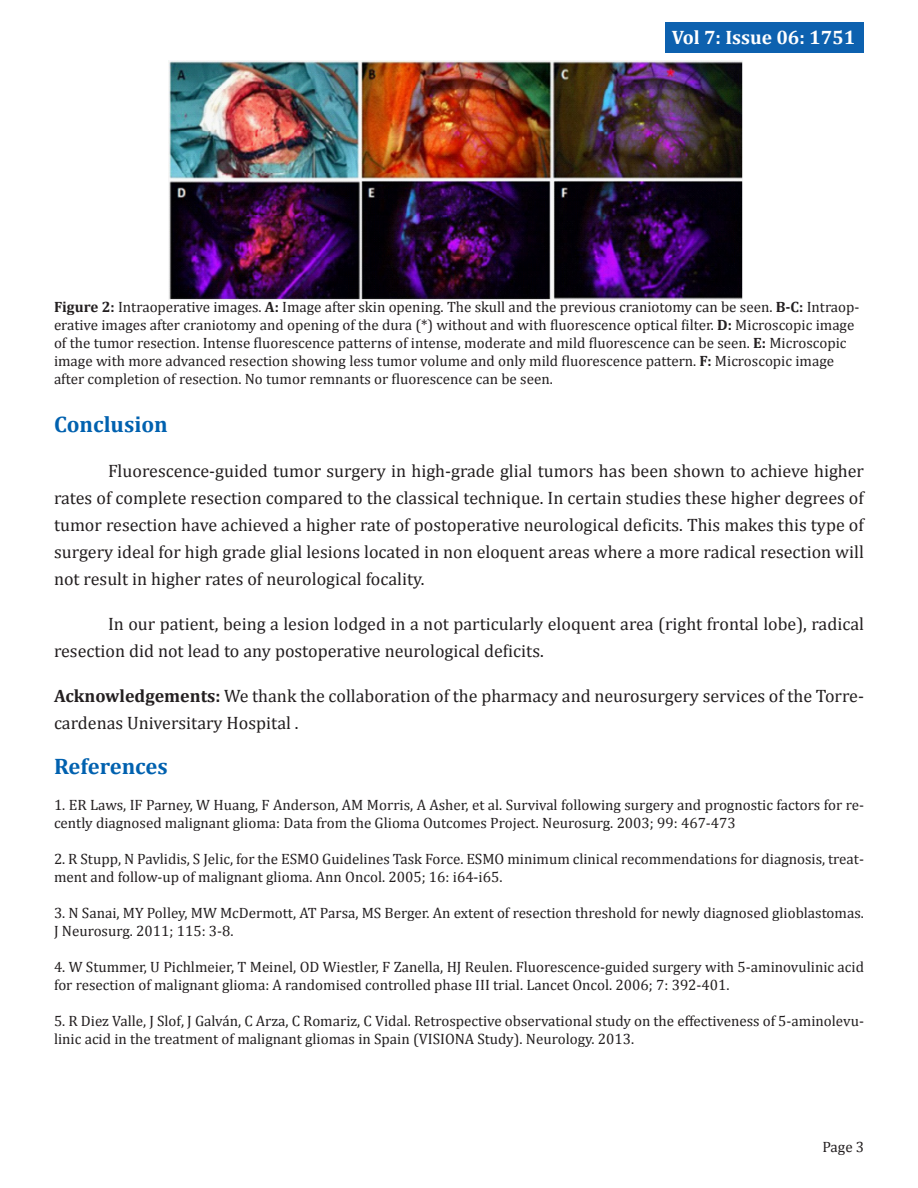
<style>
.page{position:relative;width:918px;height:1188px;background:#fff}
.page>*{position:absolute;margin:0;border:0;box-sizing:border-box;transform-origin:0 0}
.t1{font:700 22.5px "Cambria";color:#0061af}
.t2{font:700 19.5px "Cambria";color:#fff}
.t3{font:18px/27px "Cambria";color:#231f20}
.t4{font:15px/18px "Cambria";color:#231f20}
.s1{font-weight:700}
</style>
<div class="page">
<div style="left:666px;top:22px;width:198px;height:30px;background:#0d61af"></div>
<img style="left:169px;top:61px;width:574px;height:238px">
<p class="t2" style="left:672px;top:24px;width:185px">Vol 7: Issue 06: 1751</p>
<p class="t4" style="left:54px;top:298px;width:807px"><span class="s1">Figure 2:</span> Intraoperative images. <span class="s1">A:</span> Image after skin opening. The skull and the previous craniotomy can be seen. <span class="s1">B-C:</span> Intraop&shy;erative images after craniotomy and opening of the dura (*) without and with fluorescence optical filter. <span class="s1">D:</span> Microscopic image of the tumor resection. Intense fluorescence patterns of intense, moderate and mild fluorescence can be seen. <span class="s1">E:</span> Microscopic image with more advanced resection showing less tumor volume and only mild fluorescence pattern. <span class="s1">F:</span> Microscopic image after completion of resection. No tumor remnants or fluorescence can be seen.</p>
<p class="t1" style="left:54px;top:408px;width:115px">Conclusion</p>
<p class="t3" style="left:54px;top:457px;width:812px;text-align:justify;text-indent:54px">Fluorescence-guided tumor surgery in high-grade glial tumors has been shown to achieve higher rates of complete resection compared to the classical technique. In certain studies these higher degrees of tumor resection have achieved a higher rate of postoperative neurological deficits. This makes this type of surgery ideal for high grade glial lesions located in non eloquent areas where a more radical resection will not result in higher rates of neurological focality.</p>
<p class="t3" style="left:54px;top:610px;width:812px;text-indent:54px">In our patient, being a lesion lodged in a not particularly eloquent area (right frontal lobe), radical resection did not lead to any postoperative neurological deficits.</p>
<p class="t3" style="left:54px;top:682px;width:811px"><span class="s1">Acknowledgements:</span> We thank the collaboration of the pharmacy and neurosurgery services of the Torre&shy;cardenas Universitary Hospital .</p>
<p class="t1" style="left:54px;top:750px;width:115px">References</p>
<p class="t4" style="left:54px;top:795px;width:811px">1. ER Laws, IF Parney, W Huang, F Anderson, AM Morris, A Asher, et al. Survival following surgery and prognostic factors for re&shy;cently diagnosed malignant glioma: Data from the Glioma Outcomes Project. Neurosurg. 2003; 99: 467-473</p>
<p class="t4" style="left:54px;top:849px;width:811px">2. R Stupp, N Pavlidis, S Jelic, for the ESMO Guidelines Task Force. ESMO minimum clinical recommendations for diagnosis, treat&shy;ment and follow-up of malignant glioma. Ann Oncol. 2005; 16: i64-i65.</p>
<p class="t4" style="left:54px;top:903px;width:811px">3. N Sanai, MY Polley, MW McDermott, AT Parsa, MS Berger. An extent of resection threshold for newly diagnosed glioblastomas.<br>J Neurosurg. 2011; 115: 3-8.</p>
<p class="t4" style="left:54px;top:957px;width:812px">4. W Stummer, U Pichlmeier, T Meinel, OD Wiestler, F Zanella, HJ Reulen. Fluorescence-guided surgery with 5-aminovulinic acid for resection of malignant glioma: A randomised controlled phase III trial. Lancet Oncol. 2006; 7: 392-401.</p>
<p class="t4" style="left:54px;top:1011px;width:811px">5. R Diez Valle, J Slof, J Galván, C Arza, C Romariz, C Vidal. Retrospective observational study on the effectiveness of 5-aminolevu&shy;linic acid in the treatment of malignant gliomas in Spain (VISIONA Study). Neurology. 2013.</p>
<p class="t4" style="left:822px;top:1138px;width:43px">Page 3</p>
</div>
